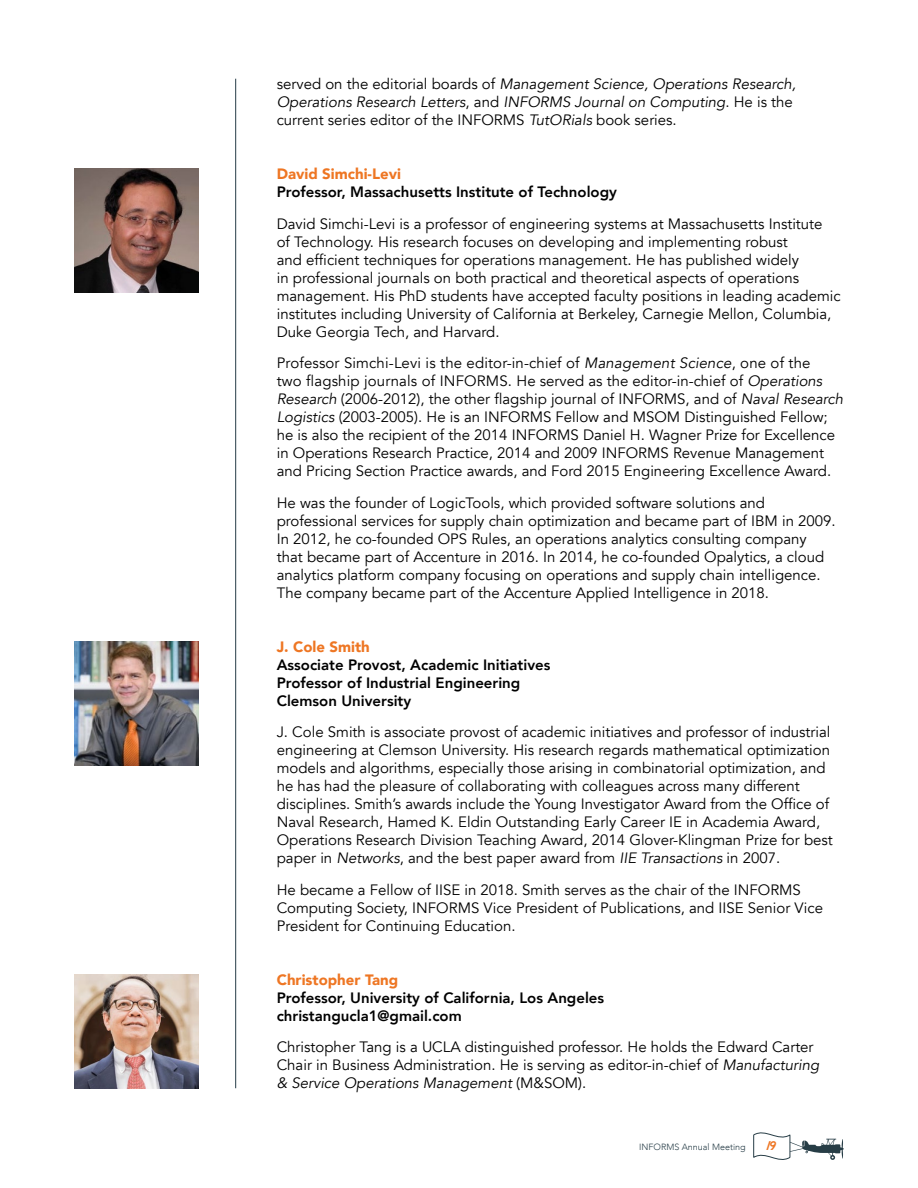
<style>
.page{position:relative;width:918px;height:1188px;background:#fff}
.page>*{position:absolute;margin:0;border:0;box-sizing:border-box;transform-origin:0 0}
.t1{font:15px/18px "Avenir";color:#000}
.t2{font:800 15px/18px "Avenir";color:#000}
.t3{font:italic 15px/18px "Avenir";color:#000}
.t4{font:900 15px "Avenir";color:#ee7623}
.t5{font:15px "Airstream NF";color:#ee7623}
.t6{font:300 9px "Avenir";color:#263c46}
.s1{font-style:normal}
.s2{font-style:italic}
</style>
<div class="page">
<svg style="left:753px;top:1133px;width:91px;height:27px"></svg>
<hr style="left:235px;top:79px;width:1px;height:1009px;background:#263c46">
<img style="left:74px;top:974px;width:124px;height:114px">
<img style="left:74px;top:641px;width:124px;height:124px">
<img style="left:74px;top:169px;width:124px;height:124px">
<p class="t3" style="left:277px;top:75px;width:521px"><span class="s1">served on the editorial boards of</span> Management Science, Operations Research,<br>Operations Research Letters<span class="s1">, and</span> INFORMS Journal on Computing<span class="s1">. He is the current series editor of the INFORMS</span> TutORials <span class="s1">book series.</span></p>
<p class="t4" style="left:277px;top:161px;width:126px">David Simchi-Levi</p>
<p class="t2" style="left:277px;top:183px;width:342px">Professor, Massachusetts Institute of Technology</p>
<p class="t1" style="left:277px;top:215px;width:565px">David Simchi-Levi is a professor of engineering systems at Massachusetts Institute<br>of Technology. His research focuses on developing and implementing robust<br>and efficient techniques for operations management. He has published widely<br>in professional journals on both practical and theoretical aspects of operations management. His PhD students have accepted faculty positions in leading academic institutes including University of California at Berkeley, Carnegie Mellon, Columbia, Duke Georgia Tech, and Harvard.</p>
<p class="t1" style="left:277px;top:354px;width:568px">Professor Simchi-Levi is the editor-in-chief of <span class="s2">Management Science</span>, one of the<br>two flagship journals of INFORMS. He served as the editor-in-chief of <span class="s2">Operations Research</span> (2006-2012), the other flagship journal of INFORMS, and of <span class="s2">Naval Research Logistics</span> (2003-2005). He is an INFORMS Fellow and MSOM Distinguished Fellow; he is also the recipient of the 2014 INFORMS Daniel H. Wagner Prize for Excellence in Operations Research Practice, 2014 and 2009 INFORMS Revenue Management and Pricing Section Practice awards, and Ford 2015 Engineering Excellence Award.</p>
<p class="t1" style="left:277px;top:494px;width:561px">He was the founder of LogicTools, which provided software solutions and professional services for supply chain optimization and became part of IBM in 2009.<br>In 2012, he co-founded OPS Rules, an operations analytics consulting company that became part of Accenture in 2016. In 2014, he co-founded Opalytics, a cloud analytics platform company focusing on operations and supply chain intelligence.<br>The company became part of the Accenture Applied Intelligence in 2018.</p>
<p class="t4" style="left:277px;top:634px;width:95px">J. Cole Smith</p>
<p class="t2" style="left:277px;top:656px;width:275px">Associate Provost, Academic Initiatives<br>Professor of Industrial Engineering<br>Clemson University</p>
<p class="t1" style="left:277px;top:723px;width:558px">J. Cole Smith is associate provost of academic initiatives and professor of industrial engineering at Clemson University. His research regards mathematical optimization models and algorithms, especially those arising in combinatorial optimization, and he has had the pleasure of collaborating with colleagues across many different disciplines. Smith’s awards include the Young Investigator Award from the Office of Naval Research, Hamed K. Eldin Outstanding Early Career IE in Academia Award, Operations Research Division Teaching Award, 2014 Glover-Klingman Prize for best paper in <span class="s2">Networks</span>, and the best paper award from <span class="s2">IIE Transactions</span> in 2007.</p>
<p class="t1" style="left:277px;top:881px;width:548px">He became a Fellow of IISE in 2018. Smith serves as the chair of the INFORMS<br>Computing Society, INFORMS Vice President of Publications, and IISE Senior Vice<br>President for Continuing Education.</p>
<p class="t4" style="left:277px;top:967px;width:123px">Christopher Tang</p>
<p class="t2" style="left:277px;top:989px;width:329px">Professor, University of California, Los Angeles christangucla1@gmail.com</p>
<p class="t1" style="left:277px;top:1038px;width:544px">Christopher Tang is a UCLA distinguished professor. He holds the Edward Carter<br>Chair in Business Administration. He is serving as editor-in-chief of <span class="s2">Manufacturing &amp; Service Operations Management</span> (M&amp;SOM).</p>
<p class="t6" style="left:639px;top:1142px;width:108px">INFORMS Annual Meeting</p>
<p class="t5" style="left:767px;top:1135px;width:11px">19</p>
</div>
